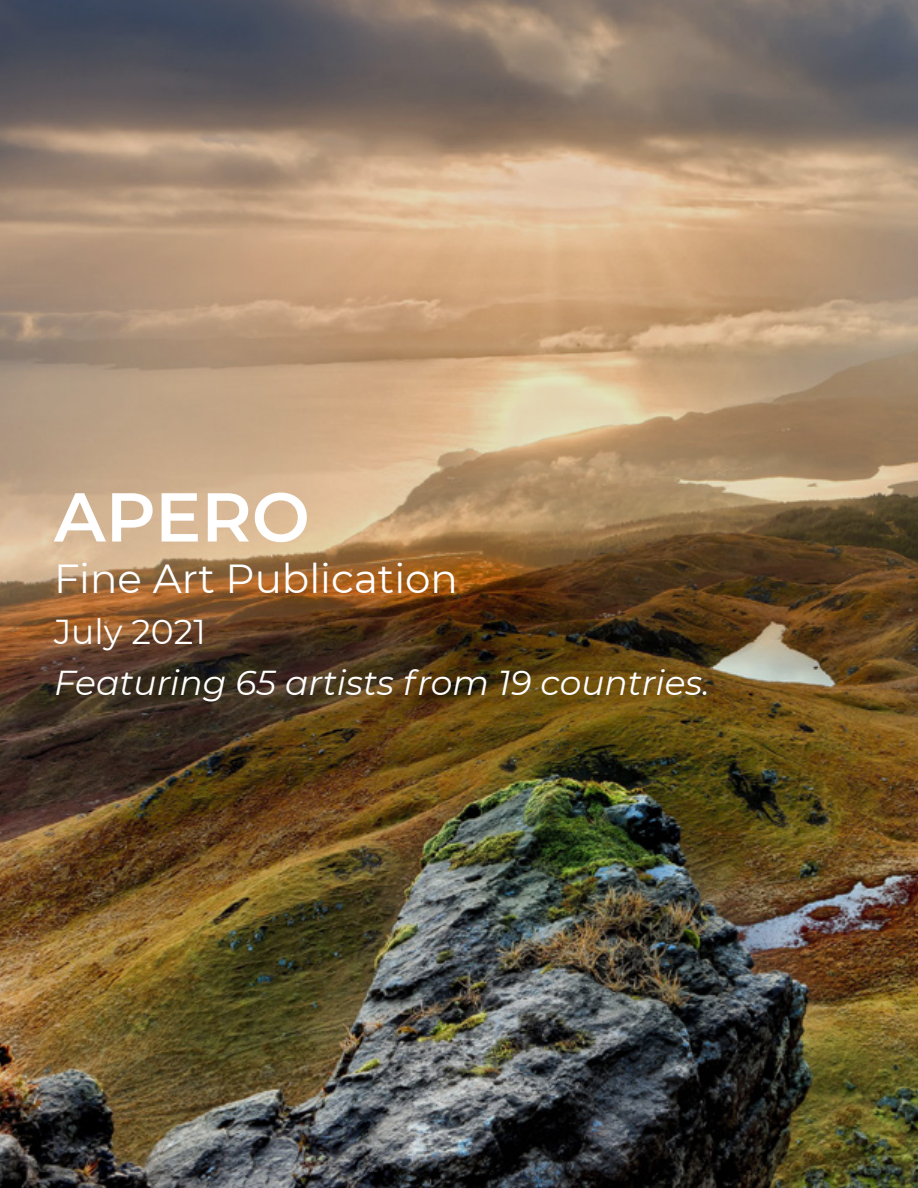
<style>
.page{position:relative;width:918px;height:1188px;background:#fff}
.page>*{position:absolute;margin:0;border:0;box-sizing:border-box;transform-origin:0 0}
.SECTION_TITLE{font:600 69px "Montserrat";color:#fff}
.SECTION_TITLE-2{font:40.5px "Montserrat";color:#fff}
.SECTION_TITLE-3{font:italic 34.5px "Montserrat";color:#fff}
.SECTION_TITLE-4{font:34.5px "Montserrat";color:#fff}
</style>
<div class="page">
<img style="left:0;top:0;width:918px;height:1188px">
<p class="SECTION_TITLE" style="left:54px;top:468px;width:257px">APERO</p>
<p class="SECTION_TITLE-2" style="left:54px;top:550px;width:406px">Fine Art Publication</p>
<p class="SECTION_TITLE-4" style="left:54px;top:608px;width:153px">July 2021</p>
<p class="SECTION_TITLE-3" style="left:54px;top:659px;width:657px">Featuring 65 artists from 19 countries.</p>
</div>
